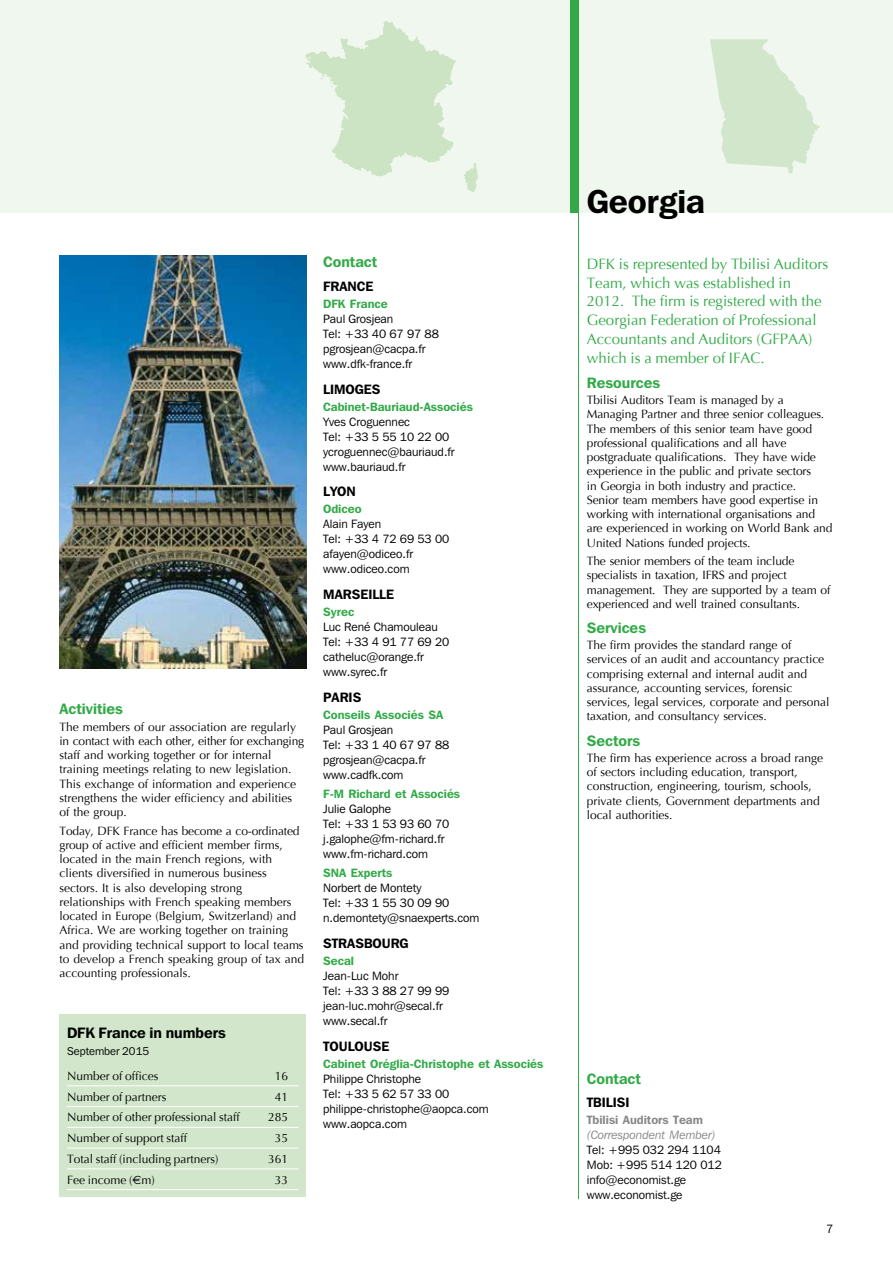
<style>
.page{position:relative;width:893px;height:1263px;background:#fff}
.page>*{position:absolute;margin:0;border:0;box-sizing:border-box;transform-origin:0 0}
.t1{font:600 33px "Franklin Gothic IT Cby BT";color:#000}
.t2{font:15px/18.8px "Optima";color:#31aa47}
.t3{font:600 15px "Franklin Gothic IT Cby BT";color:#31aa47}
.t4{font:600 15px "Franklin Gothic IT Cby BT";color:#000}
.t5{font:600 13.5px "Franklin Gothic IT Cby BT";color:#000}
.t6{font:12px/14.2px "Optima";letter-spacing:-.005em;color:#000}
.t7{font:12px/15px "Franklin Gothic IT Cby BT";color:#000}
.t8{font:600 12px "Franklin Gothic IT Cby BT";color:#31aa47}
.t9{font:italic 12px "Franklin Gothic IT Cby BT";color:#878787}
.t10{font:600 12px "Franklin Gothic IT Cby BT";color:#878787}
.t11{font:11.25px "Franklin Gothic IT Cby BT";color:#000}
.s1{font-family:"Euro Sans"}
</style>
<div class="page">
<div style="left:0;top:0;width:893px;height:213px;background:#f0f7ee"></div>
<svg style="left:306px;top:21px;width:172px;height:172px"></svg>
<img style="left:60px;top:255px;width:246px;height:413px">
<div style="left:60px;top:1014px;width:246px;height:183px;background:#d1e6ca"></div>
<hr style="left:67px;top:1085px;width:232px;height:1px;background:#fff">
<hr style="left:67px;top:1106px;width:232px;height:1px;background:#fff">
<hr style="left:67px;top:1127px;width:232px;height:1px;background:#fff">
<hr style="left:67px;top:1148px;width:232px;height:1px;background:#fff">
<hr style="left:67px;top:1168px;width:232px;height:1px;background:#fff">
<hr style="left:67px;top:1189px;width:232px;height:1px;background:#fff">
<div style="left:570px;top:0;width:8px;height:213px;background:#31aa47"></div>
<hr style="left:578px;top:0;width:1px;height:1199px;background:#31aa47">
<svg style="left:710px;top:39px;width:110px;height:134px"></svg>
<p class="t3" style="left:60px;top:699px;width:65px">Activities</p>
<p class="t6" style="left:60px;top:720px;width:246px">The members of our association are regularly in contact with each other, either for exchanging staff and working together or for internal training meetings relating to new legislation.<br>This exchange of information and experience strengthens the wider efficiency and abilities of the group.</p>
<p class="t6" style="left:60px;top:824px;width:246px">Today, DFK France has become a co-ordinated group of active and efficient member firms, located in the main French regions, with clients diversified in numerous business sectors. It is also developing strong relationships with French speaking members located in Europe (Belgium, Switzerland) and Africa. We are working together on training and providing technical support to local teams to develop a French speaking group of tax and accounting professionals.</p>
<p class="t4" style="left:67px;top:1024px;width:161px">DFK France in numbers</p>
<p class="t11" style="left:67px;top:1044px;width:84px">September 2015</p>
<p class="t6" style="left:67px;top:1069px;width:93px">Number of offices</p>
<p class="t6" style="left:275px;top:1069px;width:15px">16</p>
<p class="t6" style="left:67px;top:1090px;width:101px">Number of partners</p>
<p class="t6" style="left:275px;top:1090px;width:15px">41</p>
<p class="t6" style="left:67px;top:1110px;width:174px">Number of other professional staff</p>
<p class="t6" style="left:268px;top:1110px;width:22px">285</p>
<p class="t6" style="left:67px;top:1131px;width:122px">Number of support staff</p>
<p class="t6" style="left:275px;top:1131px;width:15px">35</p>
<p class="t6" style="left:67px;top:1152px;width:153px">Total staff (including partners)</p>
<p class="t6" style="left:268px;top:1152px;width:22px">361</p>
<p class="t6" style="left:67px;top:1172px;width:89px">Fee income (<span class="s1">?</span>m)</p>
<p class="t6" style="left:275px;top:1172px;width:15px">33</p>
<p class="t3" style="left:323px;top:253px;width:56px">Contact</p>
<p class="t5" style="left:323px;top:277px;width:52px">FRANCE</p>
<p class="t8" style="left:323px;top:296px;width:66px">DFK France</p>
<p class="t7" style="left:323px;top:311px;width:117px">Paul Grosjean<br>Tel: +33 40 67 97 88 pgrosjean@cacpa.fr www.dfk-france.fr</p>
<p class="t5" style="left:323px;top:380px;width:59px">LIMOGES</p>
<p class="t8" style="left:323px;top:399px;width:151px">Cabinet-Bauriaud-Associés</p>
<p class="t7" style="left:323px;top:414px;width:133px">Yves Croguennec<br>Tel: +33 5 55 10 22 00 ycroguennec@bauriaud.fr www.bauriaud.fr</p>
<p class="t5" style="left:323px;top:483px;width:34px">LYON</p>
<p class="t8" style="left:323px;top:502px;width:40px">Odiceo</p>
<p class="t7" style="left:323px;top:516px;width:128px">Alain Fayen<br>Tel: +33 4 72 69 53 00 afayen@odiceo.fr www.odiceo.com</p>
<p class="t5" style="left:323px;top:586px;width:72px">MARSEILLE</p>
<p class="t8" style="left:323px;top:604px;width:33px">Syrec</p>
<p class="t7" style="left:323px;top:619px;width:128px">Luc René Chamouleau<br>Tel: +33 4 91 77 69 20 catheluc@orange.fr www.syrec.fr</p>
<p class="t5" style="left:323px;top:689px;width:40px">PARIS</p>
<p class="t8" style="left:323px;top:707px;width:122px">Conseils Associés SA</p>
<p class="t7" style="left:323px;top:722px;width:128px">Paul Grosjean<br>Tel: +33 1 40 67 97 88 pgrosjean@cacpa.fr www.cadfk.com</p>
<p class="t8" style="left:323px;top:786px;width:139px">F-M Richard et Associés</p>
<p class="t7" style="left:323px;top:801px;width:128px">Julie Galophe<br>Tel: +33 1 53 93 60 70 j.galophe@fm-richard.fr www.fm-richard.com</p>
<p class="t8" style="left:323px;top:866px;width:71px">SNA Experts</p>
<p class="t7" style="left:323px;top:880px;width:158px">Norbert de Montety<br>Tel: +33 1 55 30 09 90 n.demontety@snaexperts.com</p>
<p class="t5" style="left:323px;top:935px;width:87px">STRASBOURG</p>
<p class="t8" style="left:323px;top:953px;width:32px">Secal</p>
<p class="t7" style="left:323px;top:968px;width:128px">Jean-Luc Mohr<br>Tel: +33 3 88 27 99 99 jean-luc.mohr@secal.fr www.secal.fr</p>
<p class="t5" style="left:323px;top:1038px;width:68px">TOULOUSE</p>
<p class="t8" style="left:323px;top:1056px;width:222px">Cabinet Oréglia-Christophe et Associés</p>
<p class="t7" style="left:323px;top:1071px;width:167px">Philippe Christophe<br>Tel: +33 5 62 57 33 00 philippe-christophe@aopca.com www.aopca.com</p>
<h1 class="t1" style="left:587px;top:180px;width:120px">Georgia</h1>
<p class="t2" style="left:587px;top:255px;width:243px">DFK is represented by Tbilisi Auditors Team, which was established in 2012. The firm is registered with the Georgian Federation of Professional Accountants and Auditors (GFPAA) which is a member of IFAC.</p>
<p class="t3" style="left:587px;top:373px;width:75px">Resources</p>
<p class="t6" style="left:587px;top:393px;width:247px">Tbilisi Auditors Team is managed by a Managing Partner and three senior colleagues.<br>The members of this senior team have good professional qualifications and all have postgraduate qualifications. They have wide experience in the public and private sectors<br>in Georgia in both industry and practice.<br>Senior team members have good expertise in working with international organisations and are experienced in working on World Bank and United Nations funded projects.</p>
<p class="t6" style="left:587px;top:554px;width:245px">The senior members of the team include specialists in taxation, IFRS and project management. They are supported by a team of experienced and well trained consultants.</p>
<p class="t3" style="left:587px;top:618px;width:61px">Services</p>
<p class="t6" style="left:587px;top:638px;width:244px">The firm provides the standard range of services of an audit and accountancy practice comprising external and internal audit and assurance, accounting services, forensic services, legal services, corporate and personal taxation, and consultancy services.</p>
<p class="t3" style="left:587px;top:731px;width:55px">Sectors</p>
<p class="t6" style="left:587px;top:751px;width:238px">The firm has experience across a broad range of sectors including education, transport, construction, engineering, tourism, schools, private clients, Government departments and local authorities.</p>
<p class="t3" style="left:587px;top:1069px;width:56px">Contact</p>
<p class="t5" style="left:587px;top:1094px;width:44px">TBILISI</p>
<p class="t10" style="left:587px;top:1112px;width:118px">Tbilisi Auditors Team</p>
<p class="t9" style="left:587px;top:1127px;width:130px">(Correspondent Member)</p>
<p class="t7" style="left:587px;top:1142px;width:136px">Tel: +995 032 294 1104<br>Mob: +995 514 120 012 info@economist.ge www.economist.ge</p>
<p class="t7" style="left:826px;top:1221px;width:9px">7</p>
</div>
